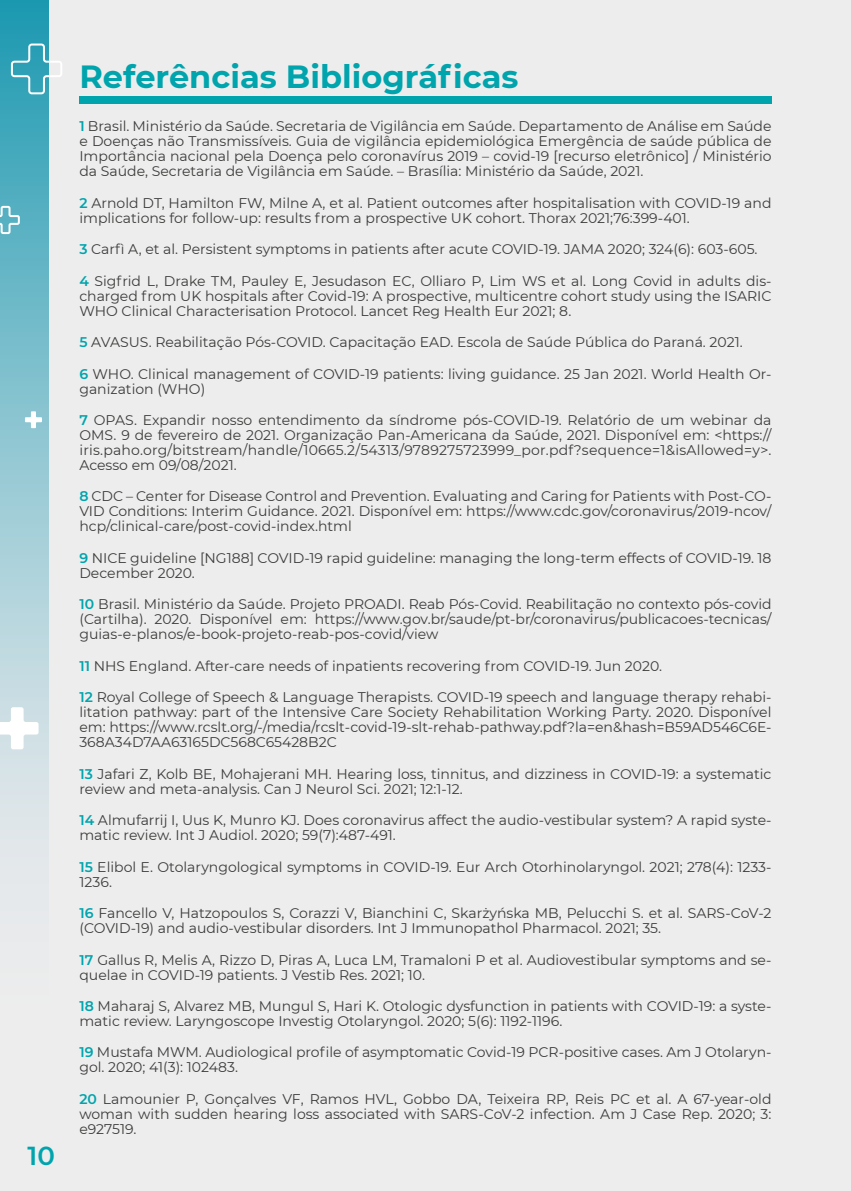
<style>
.page{position:relative;width:851px;height:1191px;background:#fff}
.page>*{position:absolute;margin:0;border:0;box-sizing:border-box;transform-origin:0 0}
.t1{font:700 32px "Montserrat";color:#00a4ad}
.t2{font:600 26px "Montserrat";color:#00a4ad}
.t3{font:14px/15px "Montserrat";color:#3c3c3b}
.s1{font-weight:600;color:#00a4ad}
</style>
<div class="page">
<div style="left:0;top:0;width:850px;height:1191px;background:#ededed"></div>
<div style="left:79px;top:97px;width:692px;height:7px;background:#00a4ad"></div>
<svg style="left:0;top:0;width:48px;height:853px;background:#8ac4d0"></svg>
<svg style="left:10px;top:43px;width:52px;height:52px"></svg>
<svg style="left:0;top:205px;width:21px;height:30px"></svg>
<svg style="left:25px;top:411px;width:17px;height:17px"></svg>
<svg style="left:0;top:707px;width:39px;height:42px;background:#e7eff2"></svg>
<h2 class="t2" style="left:28px;top:1137px;width:29px">10</h2>
<h1 class="t1" style="left:79px;top:53px;width:440px">Referências Bibliográficas</h1>
<p class="t3" style="left:79px;top:118px;width:693px;text-align:justify"><span class="s1">1</span> Brasil. Ministério da Saúde. Secretaria de Vigilância em Saúde. Departamento de Análise em Saúde e Doenças não Transmissíveis. Guia de vigilância epidemiológica Emergência de saúde pública de Importância nacional pela Doença pelo coronavírus 2019 – covid-19 [recurso eletrônico] / Ministério da Saúde, Secretaria de Vigilância em Saúde. – Brasília: Ministério da Saúde, 2021.</p>
<p class="t3" style="left:79px;top:195px;width:693px"><span class="s1">2</span> Arnold DT, Hamilton FW, Milne A, et al. Patient outcomes after hospitalisation with COVID-19 and implications for follow-up: results from a prospective UK cohort. Thorax 2021;76:399-401.</p>
<p class="t3" style="left:79px;top:241px;width:679px"><span class="s1">3</span> Carfì A, et al. Persistent symptoms in patients after acute COVID-19. JAMA 2020; 324(6): 603-605.</p>
<p class="t3" style="left:79px;top:273px;width:693px;text-align:justify"><span class="s1">4</span> Sigfrid L, Drake TM, Pauley E, Jesudason EC, Olliaro P, Lim WS et al. Long Covid in adults dis&shy;charged from UK hospitals after Covid-19: A prospective, multicentre cohort study using the ISARIC WHO Clinical Characterisation Protocol. Lancet Reg Health Eur 2021; 8.</p>
<p class="t3" style="left:79px;top:334px;width:664px"><span class="s1">5</span> AVASUS. Reabilitação Pós-COVID. Capacitação EAD. Escola de Saúde Pública do Paraná. 2021.</p>
<p class="t3" style="left:79px;top:365px;width:693px"><span class="s1">6</span> WHO. Clinical management of COVID-19 patients: living guidance. 25 Jan 2021. World Health Or&shy;ganization (WHO)</p>
<p class="t3" style="left:79px;top:412px;width:693px;text-align:justify"><span class="s1">7</span> OPAS. Expandir nosso entendimento da síndrome pós-COVID-19. Relatório de um webinar da OMS. 9 de fevereiro de 2021. Organização Pan-Americana da Saúde, 2021. Disponível em: &lt;https:// iris.paho.org/bitstream/handle/10665.2/54313/9789275723999_por.pdf?sequence=1&amp;isAllowed=y&gt;.<br>Acesso em 09/08/2021.</p>
<p class="t3" style="left:79px;top:488px;width:693px;text-align:justify"><span class="s1">8</span> CDC – Center for Disease Control and Prevention. Evaluating and Caring for Patients with Post-CO-VID Conditions: Interim Guidance. 2021. Disponível em: https://www.cdc.gov/coronavirus/2019-ncov/ hcp/clinical-care/post-covid-index.html</p>
<p class="t3" style="left:79px;top:550px;width:693px"><span class="s1">9</span> NICE guideline [NG188] COVID-19 rapid guideline: managing the long-term effects of COVID-19. 18<br>December 2020.</p>
<p class="t3" style="left:79px;top:596px;width:693px;text-align:justify"><span class="s1">10</span> Brasil. Ministério da Saúde. Projeto PROADI. Reab Pós-Covid. Reabilitação no contexto pós-covid (Cartilha). 2020. Disponível em: https://www.gov.br/saude/pt-br/coronavirus/publicacoes-tecnicas/ guias-e-planos/e-book-projeto-reab-pos-covid/view</p>
<p class="t3" style="left:79px;top:658px;width:584px"><span class="s1">11</span> NHS England. After-care needs of inpatients recovering from COVID-19. Jun 2020.</p>
<p class="t3" style="left:79px;top:689px;width:693px;text-align:justify"><span class="s1">12</span> Royal College of Speech &amp; Language Therapists. COVID-19 speech and language therapy rehabi&shy;litation pathway: part of the Intensive Care Society Rehabilitation Working Party. 2020. Disponível em: https://www.rcslt.org/-/media/rcslt-covid-19-slt-rehab-pathway.pdf?la=en&amp;hash=B59AD546C6E-368A34D7AA63165DC568C65428B2C</p>
<p class="t3" style="left:79px;top:765px;width:693px"><span class="s1">13</span> Jafari Z, Kolb BE, Mohajerani MH. Hearing loss, tinnitus, and dizziness in COVID-19: a systematic review and meta-analysis. Can J Neurol Sci. 2021; 12:1-12.</p>
<p class="t3" style="left:79px;top:812px;width:693px"><span class="s1">14</span> Almufarrij I, Uus K, Munro KJ. Does coronavirus affect the audio-vestibular system? A rapid syste&shy;matic review. Int J Audiol. 2020; 59(7):487-491.</p>
<p class="t3" style="left:79px;top:858px;width:693px"><span class="s1">15</span> Elibol E. Otolaryngological symptoms in COVID-19. Eur Arch Otorhinolaryngol. 2021; 278(4): 1233-<br>1236.</p>
<p class="t3" style="left:79px;top:905px;width:693px"><span class="s1">16</span> Fancello V, Hatzopoulos S, Corazzi V, Bianchini C, Skarżyńska MB, Pelucchi S. et al. SARS-CoV-2 (COVID-19) and audio-vestibular disorders. Int J Immunopathol Pharmacol. 2021; 35.</p>
<p class="t3" style="left:79px;top:951px;width:693px"><span class="s1">17</span> Gallus R, Melis A, Rizzo D, Piras A, Luca LM, Tramaloni P et al. Audiovestibular symptoms and se&shy;quelae in COVID-19 patients. J Vestib Res. 2021; 10.</p>
<p class="t3" style="left:79px;top:998px;width:693px"><span class="s1">18</span> Maharaj S, Alvarez MB, Mungul S, Hari K. Otologic dysfunction in patients with COVID-19: a syste&shy;matic review. Laryngoscope Investig Otolaryngol. 2020; 5(6): 1192-1196.</p>
<p class="t3" style="left:79px;top:1044px;width:693px"><span class="s1">19</span> Mustafa MWM. Audiological profile of asymptomatic Covid-19 PCR-positive cases. Am J Otolaryn&shy;gol. 2020; 41(3): 102483.</p>
<p class="t3" style="left:79px;top:1091px;width:693px;text-align:justify"><span class="s1">20</span> Lamounier P, Gonçalves VF, Ramos HVL, Gobbo DA, Teixeira RP, Reis PC et al. A 67-year-old woman with sudden hearing loss associated with SARS-CoV-2 infection. Am J Case Rep. 2020; 3: e927519.</p>
</div>
